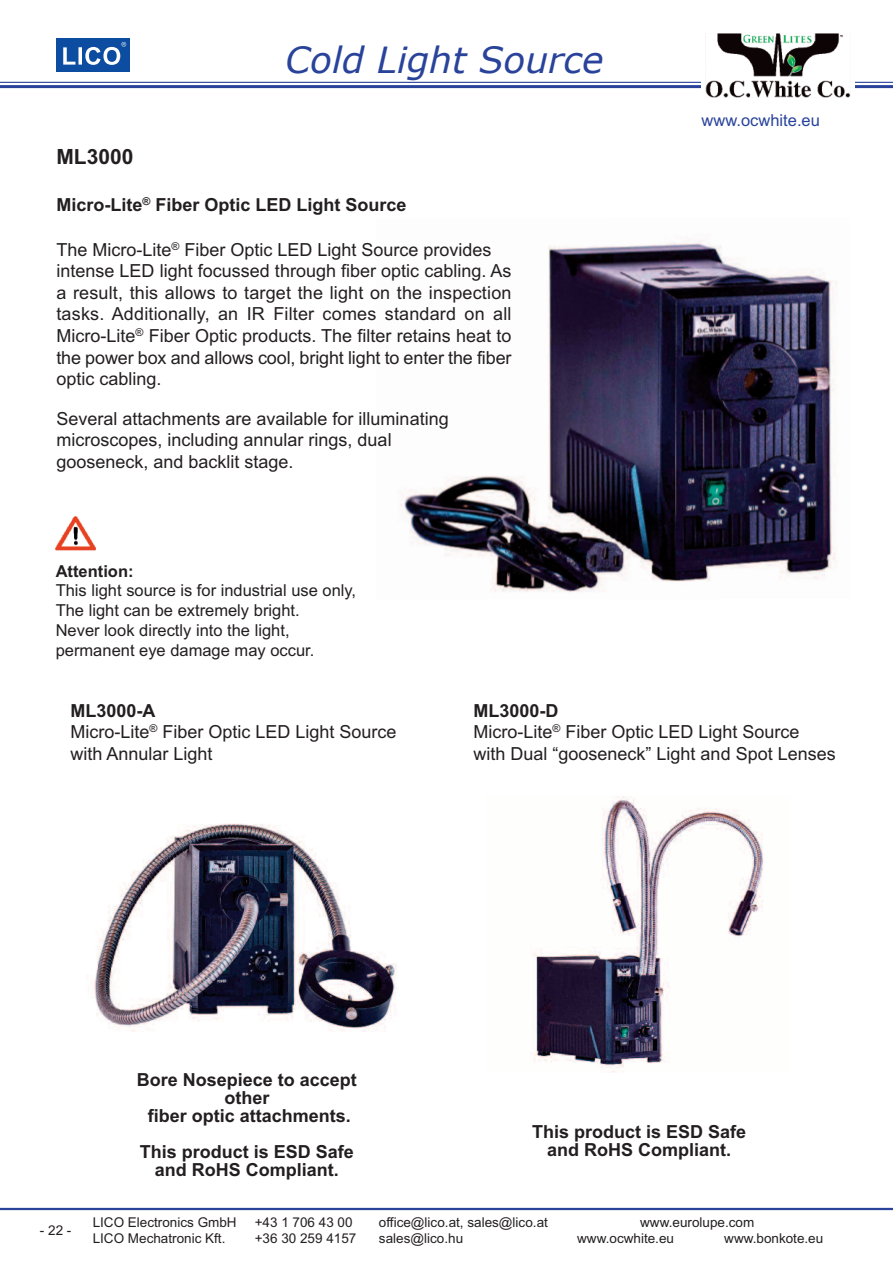
<style>
.page{position:relative;width:893px;height:1263px;background:#fff}
.page>*{position:absolute;margin:0;border:0;box-sizing:border-box;transform-origin:0 0}
.t1{font:italic 36px "Verdana";color:#29439b}
.t2{font:700 21px "Arial";color:#231f20}
.t3{font:18px/21.6px "Arial";color:#231f20}
.t4{font:700 18px/18px "Arial";color:#231f20;text-align:center}
.t5{font:16.5px/19.8px "Arial";color:#231f20}
.t6{font:16.5px "Arial";color:#29439b}
.t7{font:700 16.5px "Arial";color:#231f20}
.t8{font:13.5px "Arial";color:#231f20}
.s1{font-weight:700}
</style>
<div class="page">
<hr style="left:0;top:1208px;width:893px;height:2px;background:#29439b">
<hr style="left:0;top:82px;width:893px;height:1px;background:#29439b">
<hr style="left:0;top:85px;width:893px;height:3px;background:#29439b">
<svg style="left:56px;top:38px;width:74px;height:34px"></svg>
<div style="left:57px;top:39px;width:73px;height:33px;background:#0d4da1"></div>
<svg style="left:63px;top:42px;width:63px;height:23px"></svg>
<img style="left:400px;top:240px;width:437px;height:352px">
<img style="left:94px;top:823px;width:303px;height:209px">
<img style="left:531px;top:796px;width:233px;height:277px">
<div style="left:702px;top:28px;width:153px;height:86px;background:#fff"></div>
<img style="left:706px;top:33px;width:145px;height:65px">
<img style="left:56px;top:516px;width:40px;height:35px">
<h1 class="t1" style="left:285px;top:37px;width:320px">Cold Light Source</h1>
<p class="t2" style="left:56px;top:145px;width:79px">ML3000</p>
<p class="t4" style="left:56px;top:196px;width:351px">Micro-Lite<sup>®</sup> Fiber Optic LED Light Source</p>
<p class="t3" style="left:56px;top:239px;width:457px">The Micro-Lite<sup>®</sup> Fiber Optic LED Light Source provides intense LED light focussed through fiber optic cabling. As a result, this allows to target the light on the inspection tasks. Additionally, an IR Filter comes standard on all Micro-Lite<sup>®</sup> Fiber Optic products. The filter retains heat to the power box and allows cool, bright light to enter the fiber optic cabling.</p>
<p class="t3" style="left:56px;top:408px;width:394px">Several attachments are available for illuminating microscopes, including annular rings, dual gooseneck, and backlit stage.</p>
<p class="t7" style="left:56px;top:561px;width:79px">Attention:</p>
<p class="t5" style="left:56px;top:581px;width:302px">This light source is for industrial use only, The light can be extremely bright.<br>Never look directly into the light, permanent eye damage may occur.</p>
<p class="t6" style="left:702px;top:110px;width:120px">www.ocwhite.eu</p>
<p class="t3" style="left:70px;top:700px;width:328px"><span class="s1">ML3000-A<br></span>Micro-Lite<sup>®</sup> Fiber Optic LED Light Source with Annular Light</p>
<p class="t3" style="left:473px;top:700px;width:364px"><span class="s1">ML3000-D<br></span>Micro-Lite<sup>®</sup> Fiber Optic LED Light Source with Dual “gooseneck” Light and Spot Lenses</p>
<p class="t8" style="left:40px;top:1222px;width:33px">-22-</p>
<p class="t4" style="left:137px;top:1071px;width:222px">Bore Nosepiece to accept other<br>fiber optic attachments.</p>
<p class="t4" style="left:140px;top:1143px;width:216px">This product is ESD Safe and RoHS Compliant.</p>
<p class="t4" style="left:532px;top:1122px;width:216px">This product is ESD Safe and RoHS Compliant.</p>
<p class="t8" style="left:93px;top:1214px;width:146px">LICO Electronics GmbH</p>
<p class="t8" style="left:255px;top:1214px;width:99px">+43 1 706 43 00</p>
<p class="t8" style="left:379px;top:1214px;width:170px">office@lico.at, sales@lico.at</p>
<p class="t8" style="left:640px;top:1214px;width:116px">www.eurolupe.com</p>
<p class="t8" style="left:93px;top:1230px;width:134px">LICO Mechatronic Kft.</p>
<p class="t8" style="left:255px;top:1230px;width:103px">+36 30 259 4157</p>
<p class="t8" style="left:379px;top:1230px;width:86px">sales@lico.hu</p>
<p class="t8" style="left:577px;top:1230px;width:98px">www.ocwhite.eu</p>
<p class="t8" style="left:724px;top:1230px;width:101px">www.bonkote.eu</p>
</div>
